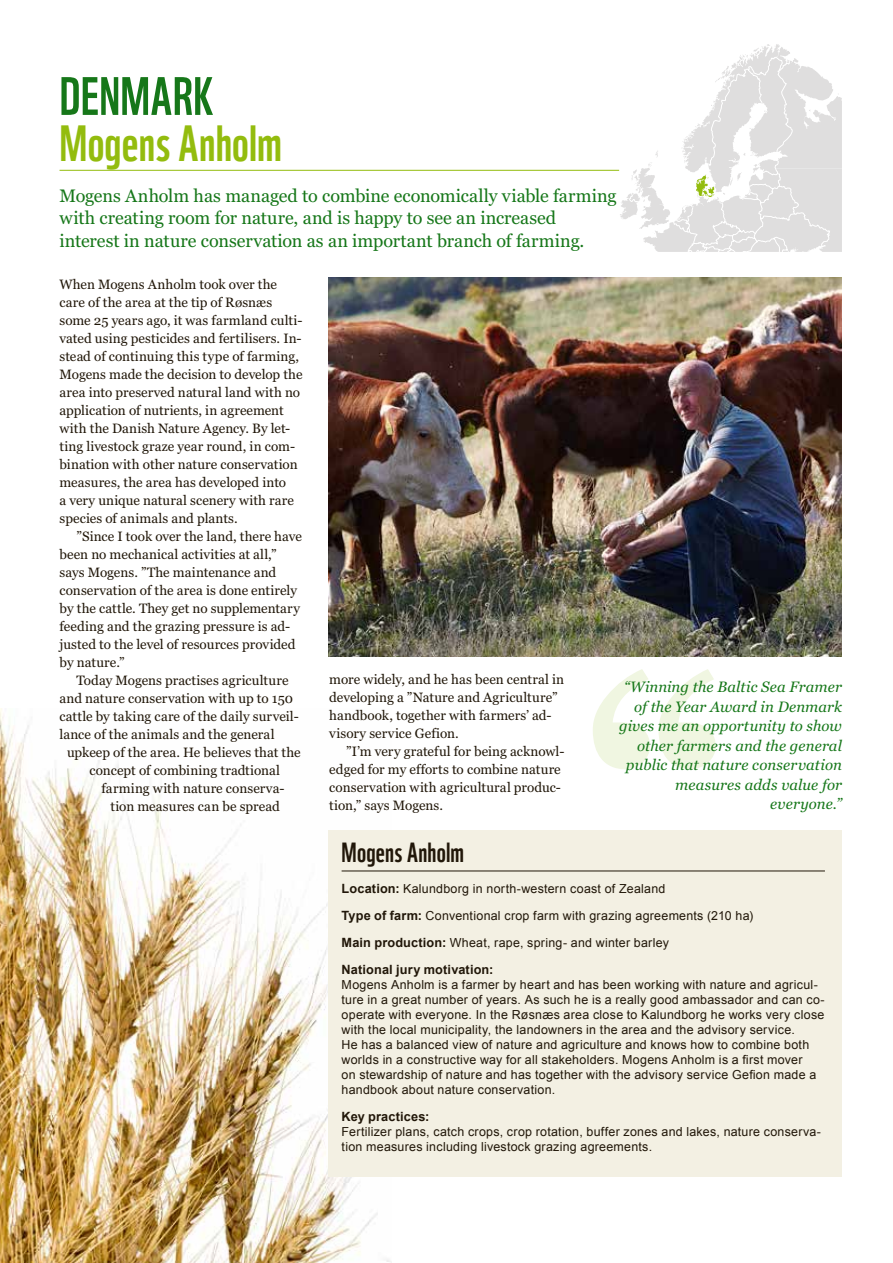
<style>
.page{position:relative;width:893px;height:1263px;background:#fff}
.page>*{position:absolute;margin:0;border:0;box-sizing:border-box;transform-origin:0 0}
.t1{font:52.5px "WWF";letter-spacing:.01em;color:#167719}
.t2{font:49.5px "WWF";letter-spacing:.005em;color:#93bc0e}
.t3{font:27px "WWF";letter-spacing:.005em;color:#211709}
.t4{font:18px/22.5px "Georgia";letter-spacing:-.005em;color:#167719}
.t5{font:italic 15px/19.5px "Georgia";letter-spacing:.005em;color:#167719;text-align:right}
.t6{font:13.5px/18px "Georgia";letter-spacing:.005em;color:#211709}
.t7{font:700 12.75px "Arial";letter-spacing:.01em;color:#211709}
.t8{font:12.45px/15px "Arial";letter-spacing:.02em;color:#211709}
.s1{font-weight:700;font-size:12.75px}
</style>
<div class="page">
<img style="left:329px;top:277px;width:513px;height:379px">
<svg style="left:620px;top:44px;width:222px;height:208px"></svg>
<hr style="left:60px;top:170px;width:559px;height:1px;background:#93bc0e">
<svg style="left:593px;top:669px;width:123px;height:100px"></svg>
<img style="left:0;top:708px;width:391px;height:555px">
<div style="left:329px;top:830px;width:513px;height:346px;background:#f3f0e3"></div>
<hr style="left:342px;top:870px;width:483px;height:1px;background:#211709">
<h1 class="t1" style="left:60px;top:55px;width:155px">DENMARK</h1>
<h2 class="t2" style="left:60px;top:105px;width:224px">Mogens Anholm</h2>
<h3 class="t4" style="left:60px;top:185px;width:559px">Mogens Anholm has managed to combine economically viable farming with creating room for nature, and is happy to see an increased interest in nature conservation as an important branch of farming.</h3>
<p class="t6" style="left:60px;top:276px;width:245px">When Mogens Anholm took over the care of the area at the tip of Røsnæs some 25 years ago, it was farmland culti&shy;vated using pesticides and fertilisers. In&shy;stead of continuing this type of farming, Mogens made the decision to develop the area into preserved natural land with no application of nutrients, in agreement with the Danish Nature Agency. By let&shy;ting livestock graze year round, in com&shy;bination with other nature conservation measures, the area has developed into<br>a very unique natural scenery with rare species of animals and plants.</p>
<p class="t6" style="left:60px;top:528px;width:244px;text-indent:17px">”Since I took over the land, there have been no mechanical activities at all,” says Mogens. ”The maintenance and conservation of the area is done entirely by the cattle. They get no supplementary feeding and the grazing pressure is ad&shy;justed to the level of resources provided by nature.”</p>
<p class="t6" style="left:77px;top:672px;width:213px">Today Mogens practises agriculture</p>
<p class="t6" style="left:60px;top:690px;width:235px">and nature conservation with up to 150</p>
<p class="t6" style="left:60px;top:708px;width:241px">cattle by taking care of the daily surveil-</p>
<p class="t6" style="left:60px;top:726px;width:216px">lance of the animals and the general</p>
<p class="t6" style="left:67px;top:744px;width:235px">upkeep of the area. He believes that the</p>
<p class="t6" style="left:90px;top:762px;width:192px">concept of combining tradtional</p>
<p class="t6" style="left:102px;top:780px;width:184px">farming with nature conserva-</p>
<p class="t6" style="left:111px;top:798px;width:171px">tion measures can be spread</p>
<p class="t6" style="left:329px;top:670px;width:236px">more widely, and he has been central in developing a ”Nature and Agriculture” handbook, together with farmers’ ad&shy;visory service Gefion.</p>
<p class="t6" style="left:329px;top:742px;width:237px;text-indent:17px">”I’m very grateful for being acknowl&shy;edged for my efforts to combine nature conservation with agricultural produc&shy;tion,” says Mogens.</p>
<p class="t5" style="left:619px;top:677px;width:224px">“Winning the Baltic Sea Framer of the Year Award in Denmark gives me an opportunity to show other farmers and the general public that nature conservation measures adds value for everyone.”</p>
<h3 class="t3" style="left:342px;top:831px;width:124px">Mogens Anholm</h3>
<p class="t8" style="left:342px;top:875px;width:413px;line-height:27px"><span class="s1">Location:</span> Kalundborg in north-western coast of Zealand<br><span class="s1">Type of farm:</span> Conventional crop farm with grazing agreements (210 ha)<br><span class="s1">Main production:</span> Wheat, rape, spring- and winter barley</p>
<p class="t7" style="left:342px;top:961px;width:153px">National jury motivation:</p>
<p class="t8" style="left:342px;top:977px;width:485px">Mogens Anholm is a farmer by heart and has been working with nature and agricul&shy;ture in a great number of years. As such he is a really good ambassador and can co&shy;operate with everyone. In the Røsnæs area close to Kalundborg he works very close with the local municipality, the landowners in the area and the advisory service.<br>He has a balanced view of nature and agriculture and knows how to combine both worlds in a constructive way for all stakeholders. Mogens Anholm is a first mover<br>on stewardship of nature and has together with the advisory service Gefion made a handbook about nature conservation.</p>
<p class="t7" style="left:342px;top:1108px;width:89px">Key practices:</p>
<p class="t8" style="left:342px;top:1124px;width:481px">Fertilizer plans, catch crops, crop rotation, buffer zones and lakes, nature conserva&shy;tion measures including livestock grazing agreements.</p>
</div>
